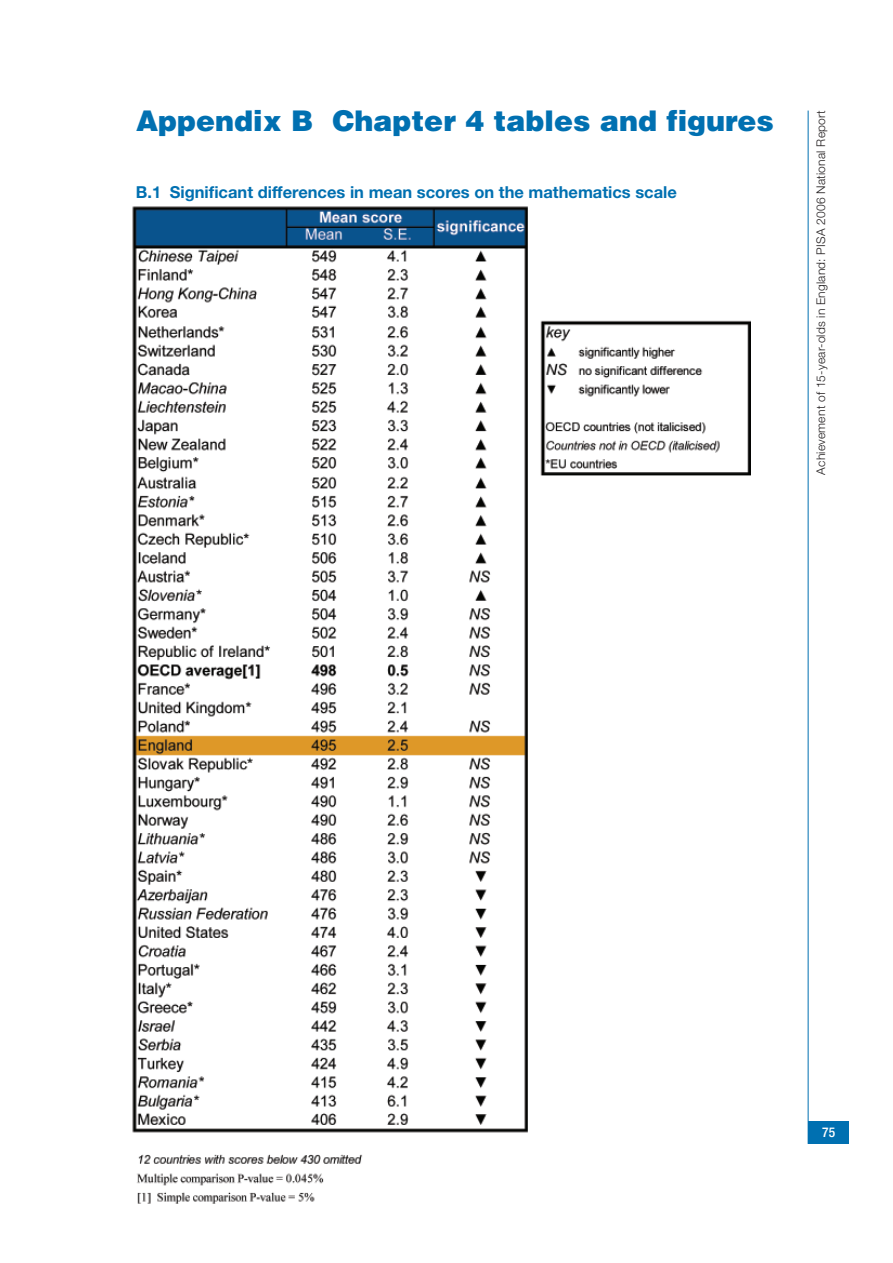
<style>
.page{position:relative;width:893px;height:1263px;background:#fff}
.page>*{position:absolute;margin:0;border:0;box-sizing:border-box;transform-origin:0 0}
.t1{font:900 28.5px "Helvetica";color:#0070b1}
.t2{font:700 16.5px "Helvetica Neue";color:#0070b1}
.t3{font:500 condensed 13.5px "Helvetica Neue";color:#fff}
.t4{font:300 12px "Helvetica Neue";letter-spacing:.015em;color:#231f20}
</style>
<div class="page">
<div style="left:808px;top:1121px;width:41px;height:23px;background:#0070b1"></div>
<hr style="left:808px;top:111px;width:1px;height:1033px;background:#0070b1">
<img style="left:132px;top:206px;width:618px;height:998px">
<h1 class="t1" style="left:136px;top:105px;width:639px">Appendix B Chapter 4 tables and figures</h1>
<p class="t2" style="left:136px;top:186px;width:543px">B.1 Significant differences in mean scores on the mathematics scale</p>
<p class="t4" style="left:816px;top:474px;width:365px;rotate:-90deg">Achievement of 15-year-olds in England: PISA 2006 National Report</p>
<p class="t3" style="left:822px;top:1127px;width:14px">75</p>
</div>
